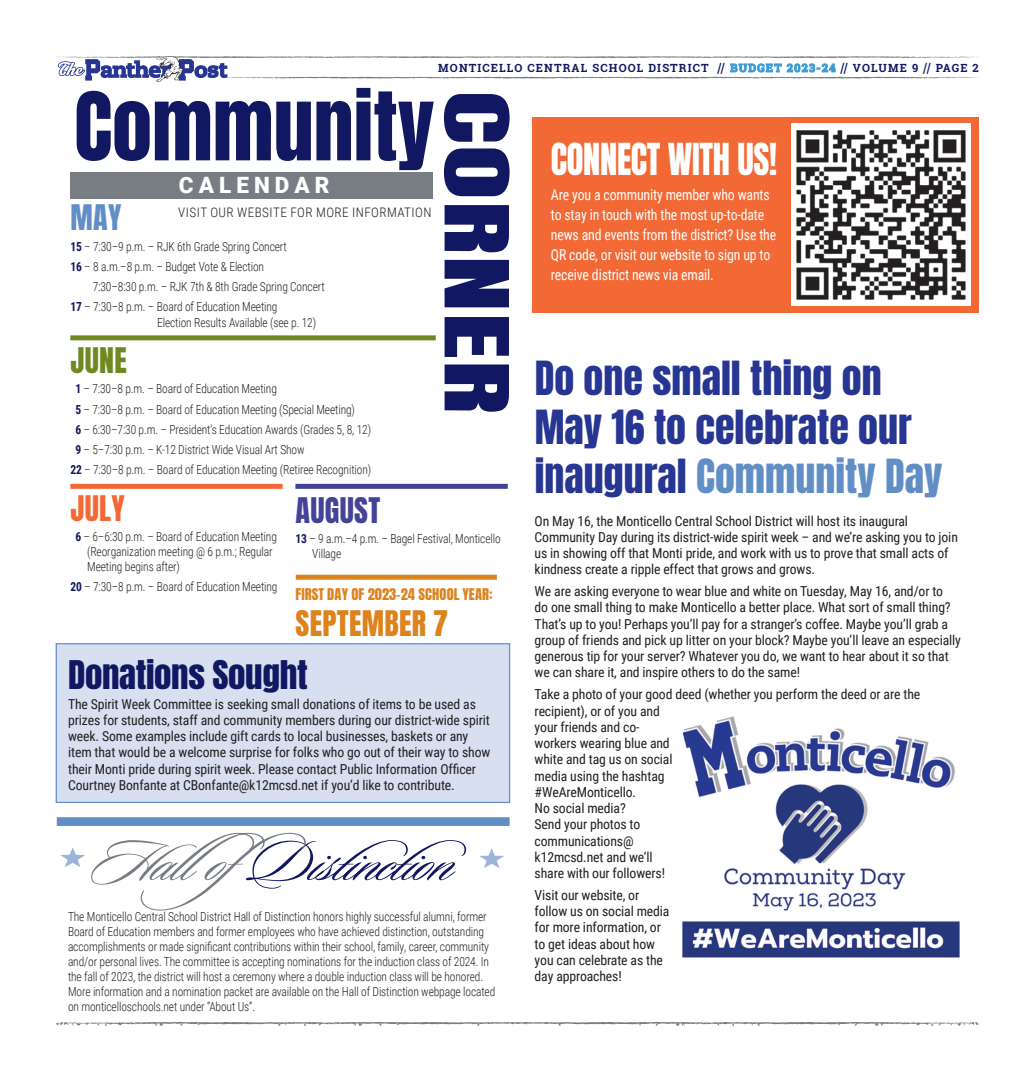
<style>
.page{position:relative;width:1035px;height:1080px;background:#fff}
.page>*{position:absolute;margin:0;border:0;box-sizing:border-box;transform-origin:0 0}
.t1{font:80.25px "Anton";color:#121761}
.t2{font:75px "Anton";letter-spacing:.01em;color:#121761;scale:1.5 1}
.t3{font:40px/48.8px "Anton";color:#263692}
.t4{font:37.5px "Anton";letter-spacing:-.01em;color:#fff;scale:.92 1}
.t5{font:33.62px "Anton";letter-spacing:-.01em;color:#121761;scale:1.04 1}
.t6{font:30px "Anton";letter-spacing:.01em;color:#dd831e}
.t7{font:30px "Anton";letter-spacing:.01em;color:#434497}
.t8{font:30px "Anton";color:#6f8922}
.t9{font:30px "Anton";color:#f26935}
.t10{font:30px "Anton";color:#628ec6}
.t11{font:900 22.5px "Roboto";letter-spacing:.225em;color:#fff}
.t12{font:15px/20px "Roboto Condensed";letter-spacing:-.01em;color:#fff;scale:.92 1}
.t13{font:13.75px/16.2px "Roboto Condensed";letter-spacing:-.01em;color:#231f20}
.t14{font:13.75px "Anton";letter-spacing:.01em;color:#dd831e;scale:1.05 1}
.t15{font:300 13.12px "Roboto Condensed";letter-spacing:.035em;color:#231f20}
.t16{font:300 12.5px/15px "Roboto Condensed";letter-spacing:-.01em;color:#231f20;scale:.92 1}
.t17{font:700 11.25px "Roboto Slab";letter-spacing:.1em;color:#121761}
.s1{font-size:14px}
.s2{color:#3c9bd5}
.s3{font-weight:700;color:#121761}
.s4{color:#628ec6}
</style>
<div class="page">
<svg style="left:56px;top:1021px;width:923px;height:5px"></svg>
<svg style="left:57px;top:56px;width:922px;height:26px"></svg>
<div style="left:532px;top:117px;width:447px;height:195px;background:#f26935"></div>
<div style="left:70px;top:173px;width:363px;height:26px;background:#787d83"></div>
<div style="left:70px;top:335px;width:366px;height:5px;background:#6f8922"></div>
<div style="left:70px;top:484px;width:213px;height:5px;background:#f26935"></div>
<div style="left:296px;top:575px;width:201px;height:5px;background:#dd831e"></div>
<img style="left:683px;top:717px;width:276px;height:241px">
<img style="left:791px;top:124px;width:180px;height:182px">
<svg style="left:479px;top:848px;width:25px;height:20px"></svg>
<svg style="left:60px;top:847px;width:25px;height:20px"></svg>
<svg style="left:91px;top:833px;width:375px;height:78px"></svg>
<div style="left:57px;top:817px;width:453px;height:9px;background:#628ec6"></div>
<div style="left:56px;top:644px;width:454px;height:158px;background:#d7dff0"></div>
<div style="left:56px;top:643px;width:454px;height:160px;border:1px solid #628ec6"></div>
<div style="left:295px;top:484px;width:213px;height:5px;background:#434497"></div>
<p class="t17" style="left:438px;top:60px;width:542px">MONTICELLO CENTRAL SCHOOL DISTRICT <span class="s1">//</span> <span class="s2">BUDGET 2023-24</span> <span class="s1">//</span> VOLUME 9 <span class="s1">//</span> PAGE 2</p>
<h1 class="t1" style="left:74px;top:86px;width:362px">Community</h1>
<h2 class="t2" style="left:514px;top:91px;width:217px;rotate:90deg">CORNER</h2>
<h3 class="t11" style="left:179px;top:170px;width:152px">CALENDAR</h3>
<h3 class="t10" style="left:70px;top:202px;width:52px">MAY</h3>
<p class="t16" style="left:70px;top:236px;width:237px;line-height:20px"><span class="s3">15</span> – 7:30–9 p.m. – RJK 6th Grade Spring Concert<br><span class="s3">16</span> – 8 a.m.–8 p.m. – Budget Vote &amp; Election</p>
<p class="t16" style="left:70px;top:276px;width:278px;line-height:20px;text-indent:23px">7:30–8:30 p.m. – RJK 7th &amp; 8th Grade Spring Concert<br><span class="s3">17</span> – 7:30–8 p.m. – Board of Education Meeting</p>
<p class="t16" style="left:157px;top:315px;width:174px">Election Results Available (see p. 12)</p>
<p class="t15" style="left:178px;top:203px;width:255px">VISIT OUR WEBSITE FOR MORE INFORMATION</p>
<h3 class="t8" style="left:70px;top:345px;width:58px">JUNE</h3>
<p class="t16" style="left:75px;top:381px;width:221px"><span class="s3">1</span> – 7:30–8 p.m. – Board of Education Meeting</p>
<p class="t16" style="left:75px;top:401px;width:305px"><span class="s3">5</span> – 7:30–8 p.m. – Board of Education Meeting (Special Meeting)</p>
<p class="t16" style="left:75px;top:421px;width:323px"><span class="s3">6</span> – 6:30–7:30 p.m. – President’s Education Awards (Grades 5, 8, 12)</p>
<p class="t16" style="left:75px;top:441px;width:251px"><span class="s3">9</span> – 5–7:30 p.m. – K-12 District Wide Visual Art Show</p>
<p class="t16" style="left:70px;top:461px;width:329px"><span class="s3">22</span> – 7:30–8 p.m. – Board of Education Meeting (Retiree Recognition)</p>
<h3 class="t9" style="left:70px;top:493px;width:56px">JULY</h3>
<p class="t16" style="left:87px;top:528px;width:208px;text-indent:-12px"><span class="s3">6</span> – 6–6:30 p.m. – Board of Education Meeting (Reorganization meeting @ 6 p.m.; Regular<br>Meeting begins after)</p>
<p class="t16" style="left:70px;top:578px;width:227px"><span class="s3">20</span> – 7:30–8 p.m. – Board of Education Meeting</p>
<h3 class="t7" style="left:296px;top:495px;width:86px">AUGUST</h3>
<p class="t16" style="left:312px;top:531px;width:206px;text-indent:-17px"><span class="s3">13</span> – 9 a.m.–4 p.m. – Bagel Festival, Monticello<br>Village</p>
<p class="t14" style="left:296px;top:587px;width:189px">FIRST DAY OF 2023-24 SCHOOL YEAR:</p>
<h3 class="t6" style="left:296px;top:608px;width:154px">SEPTEMBER 7</h3>
<h3 class="t5" style="left:68px;top:657px;width:232px">Donations Sought</h3>
<p class="t13" style="left:68px;top:695px;width:424px">The Spirit Week Committee is seeking small donations of items to be used as prizes for students, staff and community members during our district-wide spirit week. Some examples include gift cards to local businesses, baskets or any item that would be a welcome surprise for folks who go out of their way to show their Monti pride during spirit week. Please contact Public Information Officer Courtney Bonfante at CBonfante@k12mcsd.net if you’d like to contribute.</p>
<p class="t16" style="left:68px;top:909px;width:466px">The Monticello Central School District Hall of Distinction honors highly successful alumni, former Board of Education members and former employees who have achieved distinction, outstanding accomplishments or made significant contributions within their school, family, career, community and/or personal lives. The committee is accepting nominations for the induction class of 2024. In the fall of 2023, the district will host a ceremony where a double induction class will be honored.<br>More information and a nomination packet are available on the Hall of Distinction webpage located on monticelloschools.net under “About Us”.</p>
<h3 class="t4" style="left:551px;top:140px;width:247px">CONNECT WITH US!</h3>
<p class="t12" style="left:551px;top:184px;width:246px">Are you a community member who wants to stay in touch with the most up-to-date news and events from the district? Use the QR code, or visit our website to sign up to receive district news via email.</p>
<h3 class="t3" style="left:535px;top:357px;width:410px">Do one small thing on<br>May 16 to celebrate our inaugural <span class="s4">Community Day</span></h3>
<p class="t13" style="left:535px;top:512px;width:425px">On May 16, the Monticello Central School District will host its inaugural Community Day during its district-wide spirit week – and we’re asking you to join us in showing off that Monti pride, and work with us to prove that small acts of kindness create a ripple effect that grows and grows.</p>
<p class="t13" style="left:535px;top:583px;width:428px">We are asking everyone to wear blue and white on Tuesday, May 16, and/or to<br>do one small thing to make Monticello a better place. What sort of small thing?<br>That’s up to you! Perhaps you’ll pay for a stranger’s coffee. Maybe you’ll grab a group of friends and pick up litter on your block? Maybe you’ll leave an especially generous tip for your server? Whatever you do, we want to hear about it so that we can share it, and inspire others to do the same!</p>
<p class="t13" style="left:535px;top:686px;width:387px">Take a photo of your good deed (whether you perform the deed or are the recipient), or of you and<br>your friends and co-<br>workers wearing blue and<br>white and tag us on social<br>media using the hashtag<br>#WeAreMonticello.<br>No social media?<br>Send your photos to<br>communications@<br>k12mcsd.net and we’ll<br>share with our followers!</p>
<p class="t13" style="left:535px;top:886px;width:136px">Visit our website, or follow us on social media for more information, or to get ideas about how you can celebrate as the day approaches!</p>
</div>
